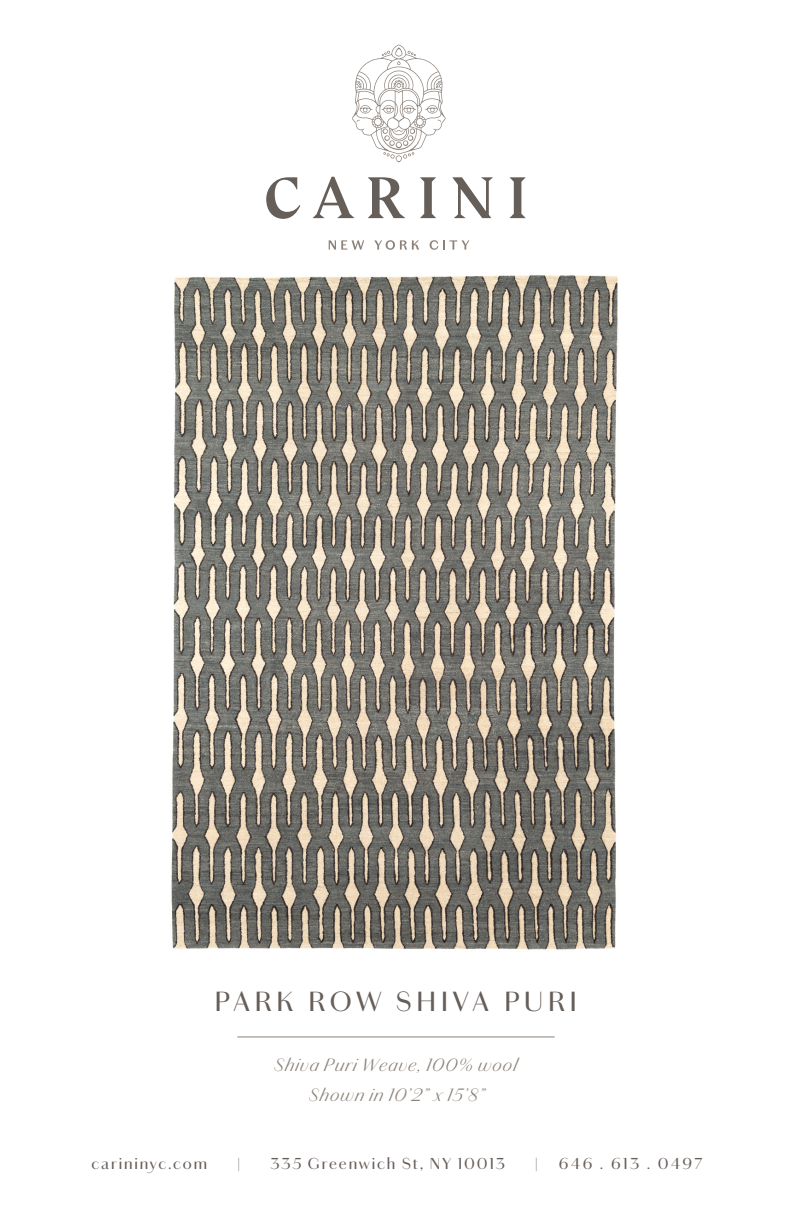
<style>
.page{position:relative;width:792px;height:1224px;background:#fff}
.page>*{position:absolute;margin:0;border:0;box-sizing:border-box;transform-origin:0 0}
.t1{font:28px "Chiswick Sans";letter-spacing:.16em;color:#665e59}
.t2{font:italic 300 18px "Chiswick Sans";letter-spacing:.06em;color:#8c827a}
.t3{font:16px "Chiswick Sans";letter-spacing:.115em;color:#665e59}
.t4{font:16px "Chiswick Sans";letter-spacing:.155em;color:#665e59}
</style>
<div class="page">
<hr style="left:237px;top:1037px;width:318px;height:1px;background:#8c827a">
<svg style="left:266px;top:177px;width:34px;height:42px"></svg>
<svg style="left:313px;top:177px;width:41px;height:41px"></svg>
<svg style="left:368px;top:177px;width:37px;height:41px"></svg>
<svg style="left:420px;top:177px;width:16px;height:41px"></svg>
<svg style="left:452px;top:177px;width:41px;height:41px"></svg>
<svg style="left:509px;top:177px;width:17px;height:41px"></svg>
<svg style="left:329px;top:240px;width:35px;height:10px"></svg>
<svg style="left:374px;top:240px;width:45px;height:10px"></svg>
<svg style="left:430px;top:240px;width:39px;height:10px"></svg>
<svg style="left:352px;top:45px;width:94px;height:117px"></svg>
<img style="left:171px;top:275px;width:447px;height:675px">
<p class="t1" style="left:215px;top:981px;width:363px">PARK ROW SHIVA PURI</p>
<p class="t2" style="left:274px;top:1052px;width:244px">Shiva Puri Weave, 100% wool</p>
<p class="t2" style="left:309px;top:1082px;width:177px">Shown in 10’2” x 15’8”</p>
<p class="t3" style="left:91px;top:1152px;width:117px">carininyc.com</p>
<p class="t3" style="left:237px;top:1152px;width:4px">|</p>
<p class="t3" style="left:270px;top:1152px;width:236px">335 Greenwich St, NY 10013</p>
<p class="t3" style="left:535px;top:1152px;width:4px">|</p>
<p class="t4" style="left:559px;top:1152px;width:145px">646 . 613 . 0497</p>
</div>
